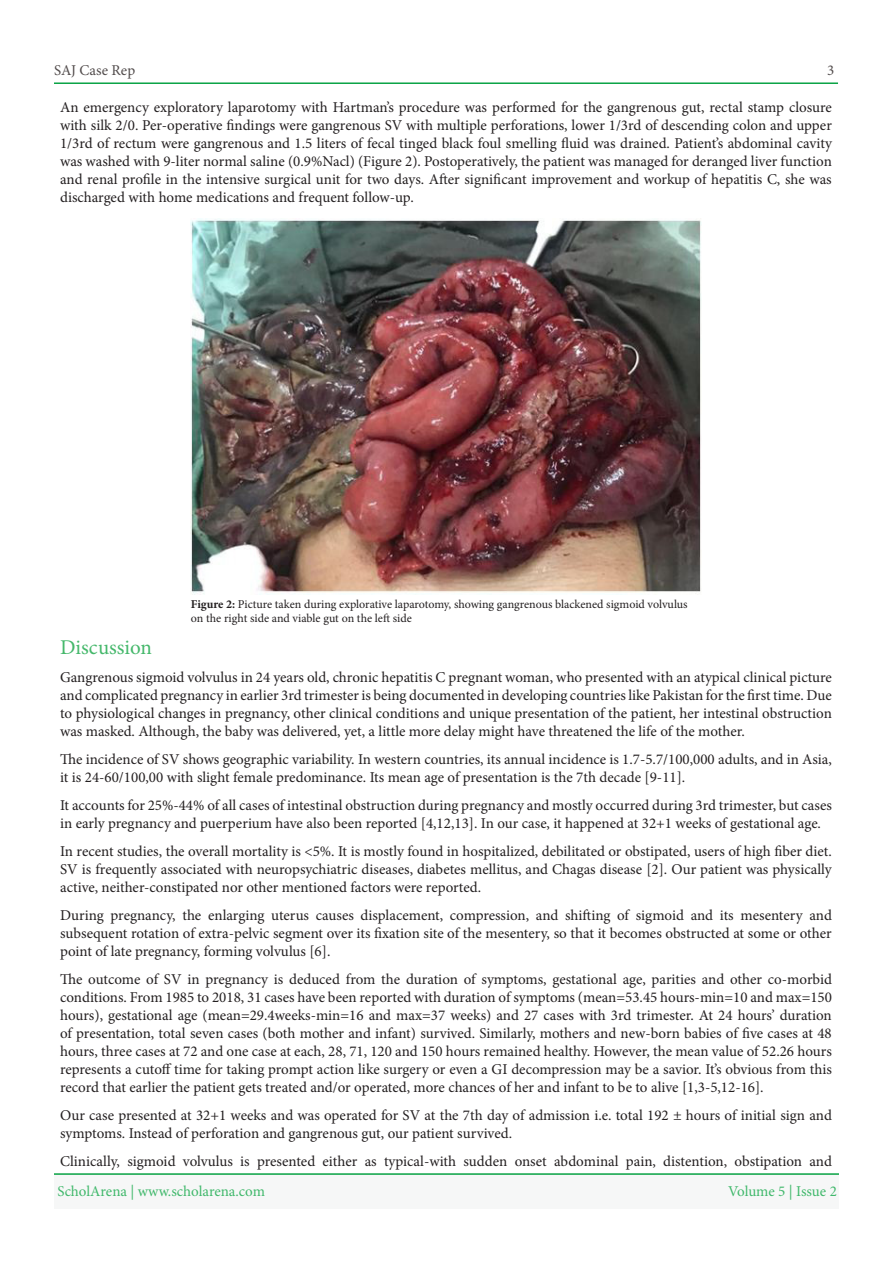
<style>
.page{position:relative;width:893px;height:1263px;background:#fff}
.page>*{position:absolute;margin:0;border:0;box-sizing:border-box;transform-origin:0 0}
.t1{font:21px "Minion Pro";color:#45b86b}
.t2{font:15px/18px "Minion Pro";color:#231f20;text-align:justify}
.t3{font:15px "Minion Pro";letter-spacing:-.005em;color:#40b86b}
.t4{font:15px "Minion Pro";color:#524c4c}
.t5{font:12px/14.4px "Minion Pro";letter-spacing:-.005em;color:#231f20}
.s1{font-weight:700}
</style>
<div class="page">
<hr style="left:54px;top:82px;width:784px;height:2px;background:#0aa345">
<div style="left:54px;top:1174px;width:785px;height:35px;background:#f6f7f7"></div>
<hr style="left:54px;top:1173px;width:785px;height:2px;background:#0aa345">
<img style="left:191px;top:219px;width:510px;height:376px">
<p class="t4" style="left:54px;top:60px;width:83px">SAJ Case Rep</p>
<p class="t4" style="left:827px;top:60px;width:9px">3</p>
<p class="t2" style="left:60px;top:98px;width:773px">An emergency exploratory laparotomy with Hartmans’ procedure was performed for the gangrenous gut, rectal stamp closure with silk 2/0. Per-operative findings were gangrenous SV with multiple perforations, lower 1/3rd of descending colon and upper 1/3rd of rectum were gangrenous and 1.5 liters of fecal tinged black foul smelling fluid was drained. Patients’ abdominal cavity was washed with 9-liter normal saline (0.9%Nacl) (Figure .)2 Postoperatively, the patient was managed for deranged liver function and renal profile in the intensive surgical unit for two days. After significant improvement and workup of hepatitis C, she was discharged with home medications and frequent follow-up.</p>
<p class="t5" style="left:191px;top:597px;width:498px"><span class="s1">Figure 2:</span> Picture taken during explorative laparotomy, showing gangrenous blackened sigmoid volvulus on the right side and viable gut on the left side</p>
<p class="t1" style="left:60px;top:634px;width:93px">Discussion</p>
<p class="t2" style="left:60px;top:669px;width:773px">Gangrenous sigmoid volvulus in 24 years old, chronic hepatitis C pregnant woman, who presented with an atypical clinical picture and complicated pregnancy in earlier 3rd trimester is being documented in developing countries like Pakistan for the first time. Due to physiological changes in pregnancy, other clinical conditions and unique presentation of the patient, her intestinal obstruction was masked. Although, the baby was delivered, yet a, little more delay might have threatened the life of the mother.</p>
<p class="t2" style="left:60px;top:751px;width:773px">The incidence of SV shows geographic variability In. western countries, its annual incidence is 1.7-5.7/100,000 adults, and in Asia, isit 24-60/100,00 with slight female predominance. Its mean age of presentation is the 7th decade ]9-11 .[</p>
<p class="t2" style="left:60px;top:796px;width:773px">It accounts for 25%-44% of all cases of intestinal obstruction during pregnancy and mostly occurred during 3rd trimester, but cases in early pregnancy and puerperium have also been reported [4,12,13 I n.] our case it, happened at 32+1 weeks of gestational age.</p>
<p class="t2" style="left:60px;top:842px;width:773px">In recent studies, the overall mortality is &lt;5%. It is mostly found in hospitalized, debilitated or obstipated, users of high fiber diet.<br>SV is frequently associated with neuropsychiatric diseases, diabetes mellitus, and Chagas disease [ .]2 Our patient was physically active, neither-constipated nor other mentioned factors were reported.</p>
<p class="t2" style="left:60px;top:906px;width:773px">During pregnancy, the enlarging uterus causes displacement, compression, and shifting of sigmoid and its mesentery and subsequent rotation of extra-pelvic segment over its fixation site of the mesentery, so that it becomes obstructed at some or other point of late pregnancy, forming volvulus . [6]</p>
<p class="t2" style="left:60px;top:970px;width:773px">The outcome of SV in pregnancy is deduced from the duration of symptoms, gestational age, parities and other co-morbid conditions. From 1985 to 2018, 31 cases have been reported with duration of symptoms (mean=53.45 hours-min=10 and max=150 hours ,) gestational age (mean=29.4weeks-min=16 and max=37 weeks) and 27 cases with 3rd trimester. At 24 hours’ duration of presentation, total seven cases (both mother and infant) survived. Similarly, mothers and new-born babies of five cases at 48 hours, three cases at 72 and one case at each, 28, 71, 120 and 150 hours remained healthy. However, the mean value of 52.26 hours represents a cutoff time for taking prompt action like surgery or even a GI decompression may be a savior s’I t. obvious from this record that earlier the patient gets treated and/or operated, more chances of her and infant to be to alive ]1,3-5,12-16 .[</p>
<p class="t2" style="left:60px;top:1106px;width:773px">Our case presented at 32+1 weeks and was operated for SV at the 7th day of admission .e. i total 192 ± hours of initial sign and symptoms. Instead of perforation and gangrenous gut, our patient survived.</p>
<p class="t2" style="left:809px;top:1152px;width:24px">and</p>
<p class="t2" style="left:60px;top:1152px;width:61px">Clinically,</p>
<p class="t2" style="left:127px;top:1152px;width:50px">sigmoid</p>
<p class="t2" style="left:183px;top:1152px;width:52px">volvulus</p>
<p class="t2" style="left:257px;top:1152px;width:60px">presented</p>
<p class="t2" style="left:323px;top:1152px;width:36px">either</p>
<p class="t2" style="left:384px;top:1152px;width:74px">typical-with</p>
<p class="t2" style="left:464px;top:1152px;width:45px">sudden</p>
<p class="t2" style="left:554px;top:1152px;width:66px">abdominal</p>
<p class="t2" style="left:663px;top:1152px;width:65px">distention,</p>
<p class="t2" style="left:734px;top:1152px;width:69px">obstipation</p>
<p class="t2" style="left:240px;top:1152px;width:11px">is</p>
<p class="t2" style="left:626px;top:1152px;width:32px">pain,</p>
<p class="t2" style="left:515px;top:1152px;width:34px">onset</p>
<p class="t2" style="left:365px;top:1152px;width:14px">as</p>
<p class="t3" style="left:57px;top:1181px;width:209px">ScholArena | www.scholarena.com</p>
<p class="t3" style="left:728px;top:1181px;width:110px">Volume 5 | Issue 2</p>
</div>
